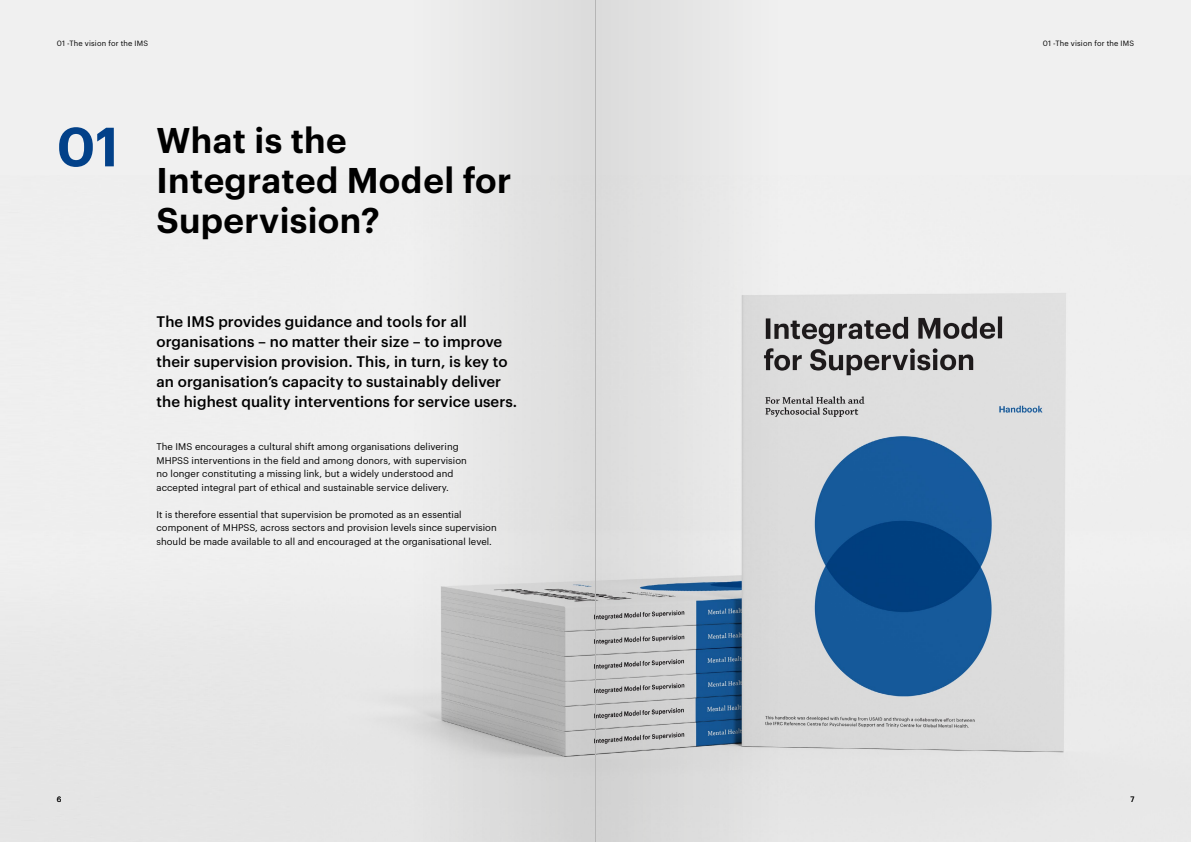
<style>
.page{position:relative;width:1191px;height:842px;background:#f0f0f0}
.page>*{position:absolute;margin:0;border:0;box-sizing:border-box;transform-origin:0 0}
.t1{font:600 35px/40px "Graphik";letter-spacing:.01em;color:#000}
.t2{font:500 15px/20px "Graphik";letter-spacing:.005em;color:#000}
.t3{font:9.5px/13.5px "Graphik";letter-spacing:.005em;color:#000}
.t4{font:7.5px "Graphik";letter-spacing:.025em;color:#000}
.s1{font-size:54px;color:#024189}
</style>
<div class="page">
<img style="left:0;top:293px;width:1077px;height:549px">
<svg style="left:595px;top:0;width:186px;height:842px"></svg>
<svg style="left:410px;top:0;width:185px;height:842px"></svg>
<p class="t4" style="left:57px;top:37px;width:93px">01 -The vision for the IMS</p>
<p class="t4" style="left:1042px;top:37px;width:93px">01 -The vision for the IMS</p>
<h1 class="t1" style="left:156px;top:117px;width:356px;text-indent:-100px"><span class="s1">01</span> What is the<br>Integrated Model for<br>Supervision?</h1>
<p class="t2" style="left:156px;top:311px;width:362px">The IMS provides guidance and tools for all organisations – no matter their size – to improve their supervision provision. This, in turn, is key to an organisation’s capacity to sustainably deliver the highest quality interventions for service users.</p>
<p class="t3" style="left:156px;top:439px;width:312px">The IMS encourages a cultural shift among organisations delivering MHPSS interventions in the field and among donors, with supervision no longer constituting a missing link, but a widely understood and accepted integral part of ethical and sustainable service delivery.</p>
<p class="t3" style="left:156px;top:507px;width:342px">It is therefore essential that supervision be promoted as an essential component of MHPSS, across sectors and provision levels since supervision should be made available to all and encouraged at the organisational level.</p>
<p class="t4" style="left:57px;top:794px;width:6px">6</p>
<p class="t4" style="left:1130px;top:794px;width:5px">7</p>
</div>
